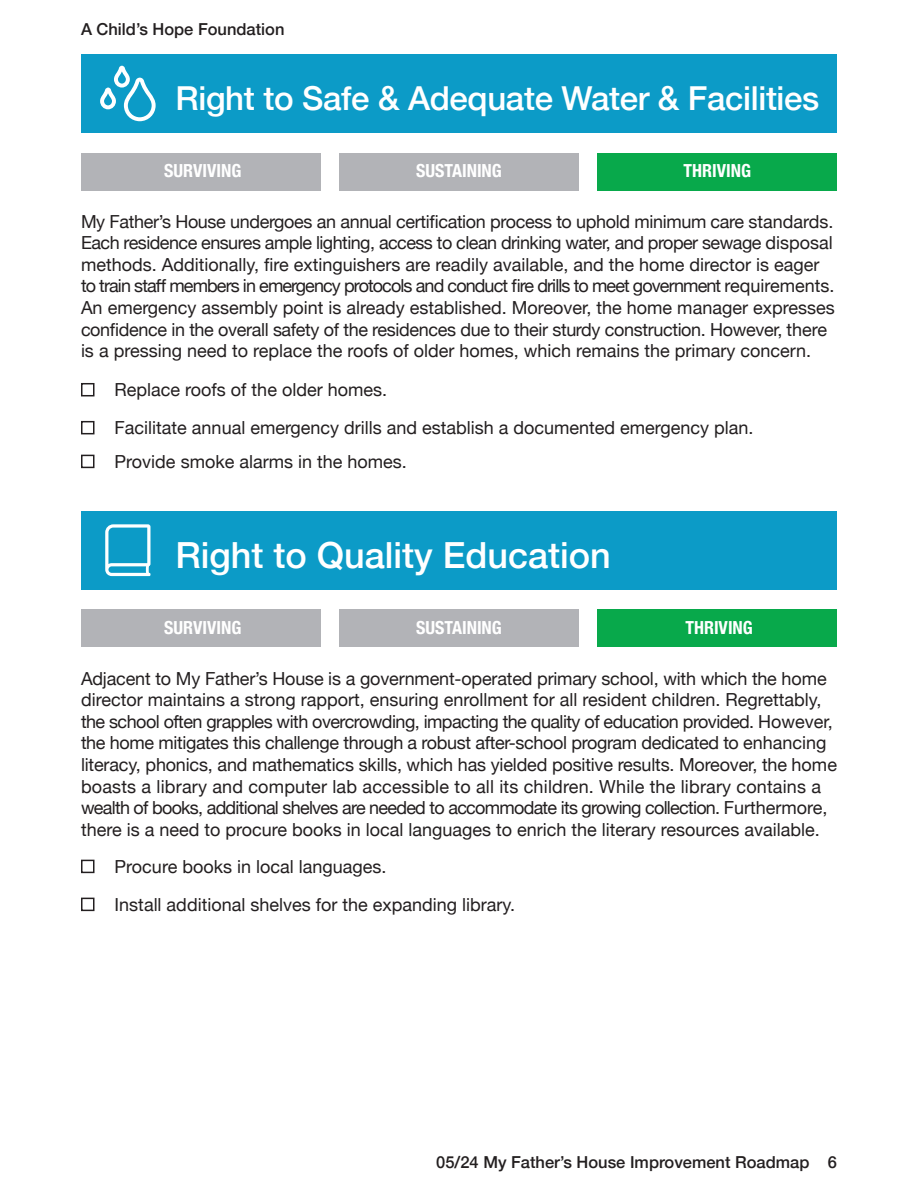
<style>
.page{position:relative;width:918px;height:1188px;background:#fff}
.page>*{position:absolute;margin:0;border:0;box-sizing:border-box;transform-origin:0 0}
.t1{font:500 36px "Helvetica Neue";color:#fff}
.t2{font:500 33px "Helvetica Neue";letter-spacing:-.01em;color:#fff}
.Body{font:18px/21.6px "Helvetica Neue";letter-spacing:-.01em;color:#231f20}
.Table_Header{font:700 condensed 18px "Helvetica Neue";color:#fff}
.Numbering{font:500 16.5px "Helvetica Neue";color:#231f20}
</style>
<div class="page">
<div style="left:81px;top:54px;width:756px;height:79px;background:#0c9bc7"></div>
<div style="left:81px;top:511px;width:756px;height:79px;background:#0c9bc7"></div>
<svg style="left:100px;top:66px;width:56px;height:55px"></svg>
<svg style="left:105px;top:524px;width:45px;height:52px"></svg>
<div style="left:81px;top:860px;width:13px;height:13px;border:2px solid #231f20"></div>
<div style="left:81px;top:898px;width:13px;height:13px;border:2px solid #231f20"></div>
<div style="left:81px;top:383px;width:13px;height:13px;border:2px solid #231f20"></div>
<div style="left:81px;top:421px;width:13px;height:13px;border:2px solid #231f20"></div>
<div style="left:81px;top:455px;width:13px;height:13px;border:2px solid #231f20"></div>
<div style="left:81px;top:153px;width:239px;height:37px;background:#b2b3b7"></div>
<div style="left:81px;top:610px;width:239px;height:37px;background:#b2b3b7"></div>
<div style="left:339px;top:153px;width:240px;height:37px;background:#b2b3b7"></div>
<div style="left:339px;top:610px;width:240px;height:37px;background:#b2b3b7"></div>
<div style="left:598px;top:153px;width:239px;height:37px;background:#08a94b"></div>
<div style="left:598px;top:610px;width:239px;height:37px;background:#08a94b"></div>
<p class="Numbering" style="left:81px;top:16px;width:205px">A Child’s Hope Foundation</p>
<h3 class="t2" style="left:176px;top:71px;width:645px">Right to Safe &amp; Adequate Water &amp; Facilities</h3>
<p class="Table_Header" style="left:164px;top:156px;width:79px">SURVIVING</p>
<p class="Table_Header" style="left:416px;top:156px;width:87px">SUSTAINING</p>
<p class="Table_Header" style="left:684px;top:156px;width:69px">THRIVING</p>
<p class="Body" style="left:81px;top:211px;width:755px">My Father’s House undergoes an annual certification process to uphold minimum care standards.<br>Each residence ensures ample lighting, access to clean drinking water, and proper sewage disposal methods. Additionally, fire extinguishers are readily available, and the home director is eager to train staff members in emergency protocols and conduct fire drills to meet government requirements.<br>An emergency assembly point is already established. Moreover, the home manager expresses confidence in the overall safety of the residences due to their sturdy construction. However, there is a pressing need to replace the roofs of older homes, which remains the primary concern.</p>
<p class="Body" style="left:115px;top:380px;width:274px">Replace roofs of the older homes.</p>
<p class="Body" style="left:115px;top:418px;width:640px">Facilitate annual emergency drills and establish a documented emergency plan.</p>
<p class="Body" style="left:115px;top:452px;width:294px">Provide smoke alarms in the homes.</p>
<h3 class="t1" style="left:176px;top:526px;width:437px">Right to Quality Education</h3>
<p class="Table_Header" style="left:164px;top:612px;width:79px">SURVIVING</p>
<p class="Table_Header" style="left:416px;top:612px;width:87px">SUSTAINING</p>
<p class="Table_Header" style="left:685px;top:612px;width:69px">THRIVING</p>
<p class="Body" style="left:81px;top:668px;width:758px">Adjacent to My Father’s House is a government-operated primary school, with which the home director maintains a strong rapport, ensuring enrollment for all resident children. Regrettably, the school often grapples with overcrowding, impacting the quality of education provided. However, the home mitigates this challenge through a robust after-school program dedicated to enhancing literacy, phonics, and mathematics skills, which has yielded positive results. Moreover, the home boasts a library and computer lab accessible to all its children. While the library contains a wealth of books, additional shelves are needed to accommodate its growing collection. Furthermore, there is a need to procure books in local languages to enrich the literary resources available.</p>
<p class="Body" style="left:115px;top:857px;width:273px">Procure books in local languages.</p>
<p class="Body" style="left:115px;top:895px;width:402px">Install additional shelves for the expanding library.</p>
<p class="Numbering" style="left:436px;top:1149px;width:402px">05/24 My Father’s House Improvement Roadmap 6</p>
</div>
